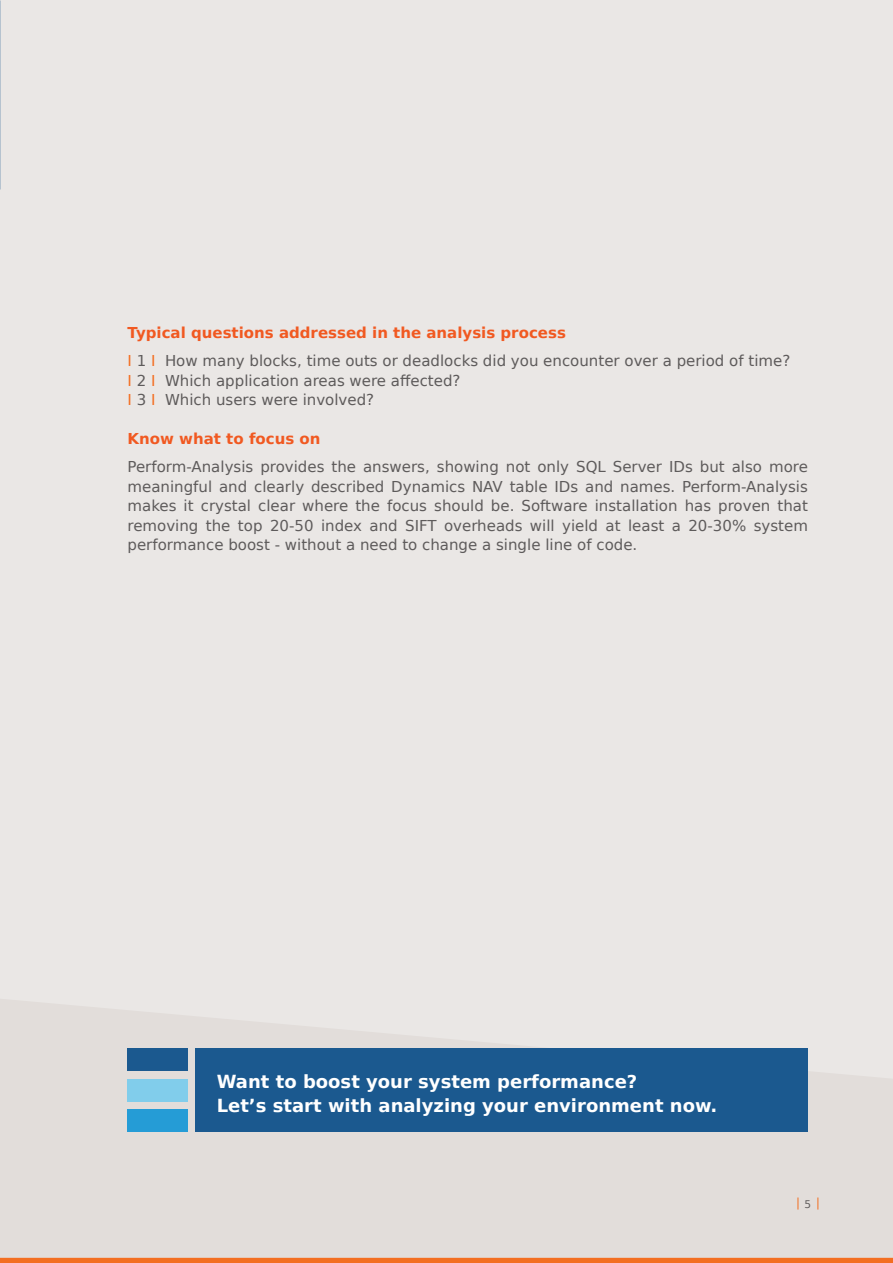
<style>
.page{position:relative;width:893px;height:1263px;background:#fff}
.page>*{position:absolute;margin:0;border:0;box-sizing:border-box;transform-origin:0 0}
.t1{font:700 18px/24px "DejaVu Sans";color:#fff}
.t2{font:15px/19.5px "DejaVu Sans";color:#5e5b5b}
.t3{font:700 15px "DejaVu Sans";color:#f15921}
.t4{font:10.5px "DejaVu Sans";color:#5e5b5b}
.s1{font-weight:700;color:#f15921}
.s2{color:#f36e21}
</style>
<div class="page">
<div style="left:0;top:0;width:893px;height:999px;background:#eae7e5"></div>
<svg style="left:0;top:999px;width:893px;height:259px;fill:#e2ddda"></svg>
<div style="left:0;top:1258px;width:893px;height:5px;background:#f36e21"></div>
<svg style="left:798px;top:1197px;width:1px;height:12px"></svg>
<svg style="left:817px;top:1197px;width:1px;height:12px"></svg>
<div style="left:195px;top:1048px;width:613px;height:84px;background:#1b598f"></div>
<div style="left:127px;top:1048px;width:61px;height:23px;background:#1b598f"></div>
<div style="left:127px;top:1109px;width:61px;height:23px;background:#259cd6"></div>
<div style="left:127px;top:1079px;width:61px;height:22px;background:#81cdeb"></div>
<p class="t2" style="left:128px;top:318px;width:664px;line-height:28px"><span class="s1">Typical questions addressed in the analysis process<br></span><span class="s2">I</span> 1 <span class="s2">I</span> How many blocks, time outs or deadlocks did you encounter over a period of time?</p>
<p class="t2" style="left:128px;top:370px;width:334px"><span class="s2">I</span> 2 <span class="s2">I</span> Which application areas were affected?<br><span class="s2">I</span> 3 <span class="s2">I</span> Which users were involved?</p>
<p class="t3" style="left:128px;top:427px;width:194px">Know what to focus on</p>
<p class="t2" style="left:128px;top:457px;width:682px;text-align:justify">Perform-Analysis provides the answers, showing not only SQL Server IDs but also more meaningful and clearly described Dynamics NAV table IDs and names. Perform-Analysis makes it crystal clear where the focus should be. Software installation has proven that removing the top 20-50 index and SIFT overheads will yield at least a 20-30% system performance boost - without a need to change a single line of code.</p>
<p class="t1" style="left:217px;top:1069px;width:502px">Want to boost your system performance?<br>Let’s start with analyzing your environment now.</p>
<p class="t4" style="left:804px;top:1195px;width:8px">5</p>
</div>
